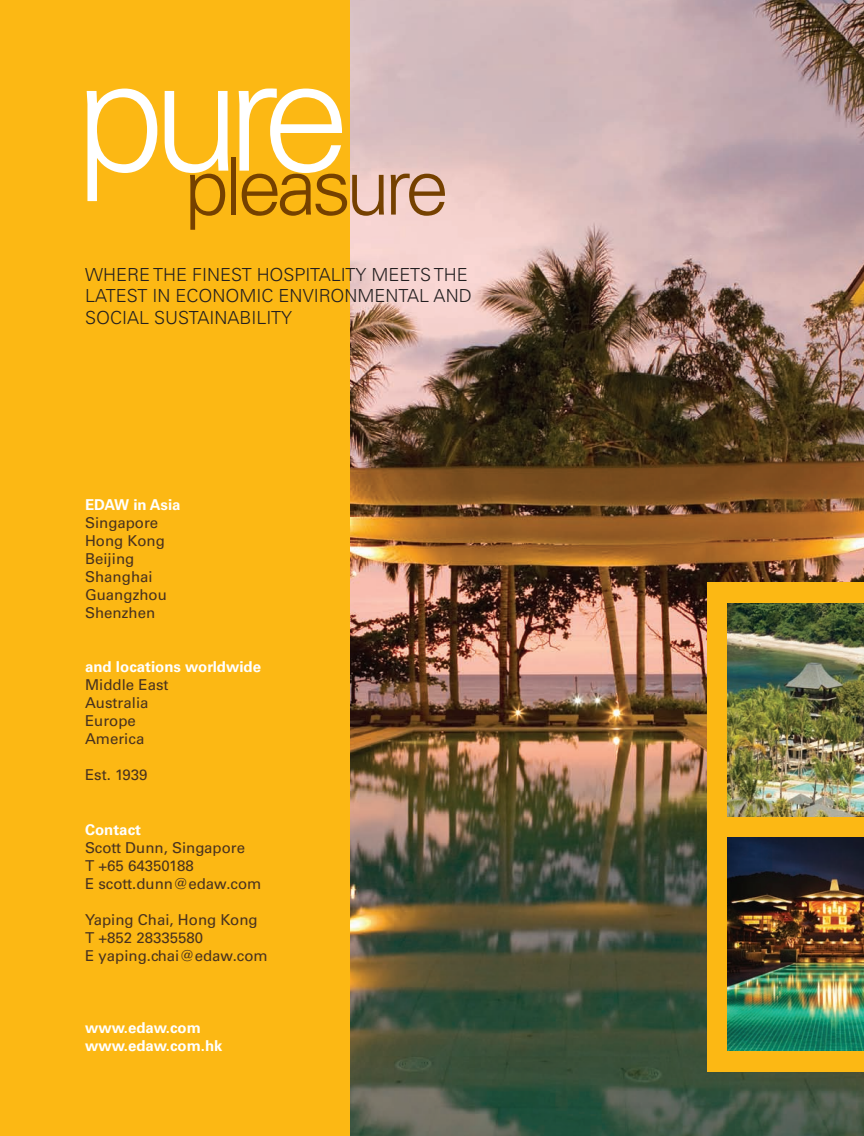
<style>
.page{position:relative;width:864px;height:1136px;background:#fff}
.page>*{position:absolute;margin:0;border:0;box-sizing:border-box;transform-origin:0 0}
.t1{font:300 79.05px "Univers LT Std";letter-spacing:-.06em;color:#754100}
.t2{font:300 18px/21.6px "Univers LT Std";color:#231f20}
.t3{font:15px/18px "Univers LT Std";color:#48321f}
.t4{font:700 15px/18px "Univers LT Std";color:#fff}
</style>
<div class="page">
<div style="left:0;top:0;width:863px;height:1135px;background:#fcb814"></div>
<img style="left:350px;top:0;width:513px;height:1135px">
<div style="left:707px;top:582px;width:156px;height:489px;background:#fcb814"></div>
<img style="left:727px;top:604px;width:136px;height:212px">
<img style="left:727px;top:837px;width:136px;height:213px">
<h1 class="t1" style="left:76px;top:139px;width:374px"><sup>pure</sup>pleasure</h1>
<p class="t2" style="left:85px;top:264px;width:388px">WHERE THE FINEST HOSPITALITY MEETS THE<br>LATEST IN ECONOMIC ENVIRONMENTAL AND<br>SOCIAL SUSTAINABILITY</p>
<p class="t4" style="left:85px;top:496px;width:97px">EDAW in Asia</p>
<p class="t3" style="left:85px;top:514px;width:83px">Singapore<br>Hong Kong<br>Beijing<br>Shanghai<br>Guangzhou<br>Shenzhen</p>
<p class="t4" style="left:85px;top:658px;width:177px">and locations worldwide</p>
<p class="t3" style="left:85px;top:676px;width:85px">Middle East<br>Australia<br>Europe<br>America</p>
<p class="t3" style="left:85px;top:766px;width:64px">Est. 1939</p>
<p class="t4" style="left:85px;top:820px;width:57px">Contact</p>
<p class="t3" style="left:85px;top:838px;width:178px">Scott Dunn, Singapore<br>T +65 64350188<br>E scott.dunn@edaw.com</p>
<p class="t3" style="left:85px;top:910px;width:184px">Yaping Chai, Hong Kong<br>T +852 28335580<br>E yaping.chai@edaw.com</p>
<p class="t4" style="left:85px;top:1018px;width:139px">www.edaw.com www.edaw.com.hk</p>
</div>
